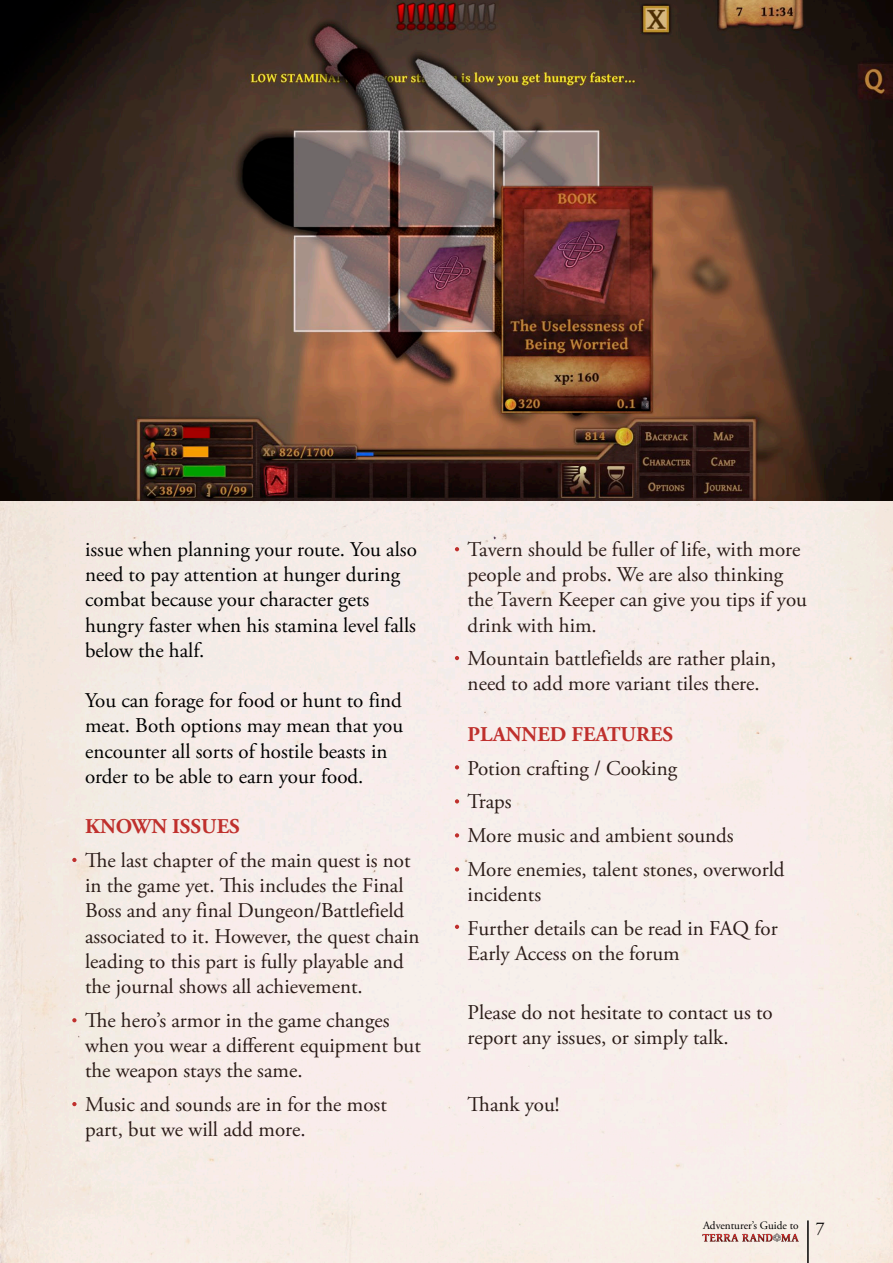
<style>
.page{position:relative;width:893px;height:1263px;background:#fff}
.page>*{position:absolute;margin:0;border:0;box-sizing:border-box;transform-origin:0 0}
.t1{font:21px/25.2px "Adobe Garamond Pro";color:#2b1c18}
.t2{font:21px/25.2px "Adobe Garamond Pro";color:#000}
.t3{font:700 21px "Adobe Garamond Pro";color:#bf302d}
.t4{font:18px "Adobe Garamond Pro";color:#000}
.t5{font:11.25px "Adobe Garamond Pro";color:#000}
</style>
<div class="page">
<div style="left:0;top:500px;width:893px;height:763px;background:#f7ece7"></div>
<hr style="left:807px;top:1220px;width:2px;height:43px;background:#000">
<img style="left:703px;top:1233px;width:95px;height:9px">
<svg style="left:72px;top:858px;width:5px;height:4px"></svg>
<svg style="left:455px;top:656px;width:4px;height:4px"></svg>
<img style="left:0;top:0;width:893px;height:500px">
<svg style="left:455px;top:547px;width:4px;height:4px"></svg>
<svg style="left:72px;top:1018px;width:5px;height:4px"></svg>
<svg style="left:72px;top:1102px;width:5px;height:4px"></svg>
<svg style="left:455px;top:765px;width:4px;height:4px"></svg>
<svg style="left:455px;top:799px;width:4px;height:4px"></svg>
<svg style="left:455px;top:833px;width:4px;height:4px"></svg>
<svg style="left:455px;top:867px;width:4px;height:4px"></svg>
<svg style="left:455px;top:925px;width:4px;height:4px"></svg>
<p class="t2" style="left:85px;top:537px;width:333px">issue when planning your route. You also need to pay attention at hunger during combat because your character gets hungry faster when his stamina level falls below the half.</p>
<p class="t2" style="left:85px;top:689px;width:320px">You can forage for food or hunt to find meat. Both options may mean that you encounter all sorts of hostile beasts in order to be able to earn your food.</p>
<p class="t3" style="left:85px;top:814px;width:156px">KNOWN ISSUES</p>
<p class="t1" style="left:85px;top:848px;width:336px">The last chapter of the main quest is not in the game yet. This includes the Final Boss and any final Dungeon/Battlefield associated to it. However, the quest chain leading to this part is fully playable and the journal shows all achievement.</p>
<p class="t1" style="left:85px;top:1008px;width:337px">The hero’s armor in the game changes when you wear a different equipment but the weapon stays the same.</p>
<p class="t1" style="left:85px;top:1092px;width:303px">Music and sounds are in for the most part, but we will add more.</p>
<p class="t1" style="left:468px;top:537px;width:341px">Tavern should be fuller of life, with more people and probs. We are also thinking the Tavern Keeper can give you tips if you drink with him.</p>
<p class="t1" style="left:468px;top:647px;width:310px">Mountain battlefields are rather plain, need to add more variant tiles there.</p>
<p class="t3" style="left:468px;top:722px;width:207px">PLANNED FEATURES</p>
<p class="t1" style="left:468px;top:756px;width:211px">Potion crafting / Cooking</p>
<p class="t1" style="left:468px;top:790px;width:46px">Traps</p>
<p class="t1" style="left:468px;top:823px;width:267px">More music and ambient sounds</p>
<p class="t1" style="left:468px;top:857px;width:318px">More enemies, talent stones, overworld incidents</p>
<p class="t1" style="left:468px;top:916px;width:312px">Further details can be read in FAQ for<br>Early Access on the forum</p>
<p class="t1" style="left:468px;top:1000px;width:307px">Please do not hesitate to contact us to report any issues, or simply talk.</p>
<p class="t1" style="left:468px;top:1093px;width:93px">Thank you!</p>
<p class="t5" style="left:703px;top:1218px;width:97px">Adventurer’s Guide to</p>
<p class="t4" style="left:816px;top:1217px;width:10px">7</p>
</div>
